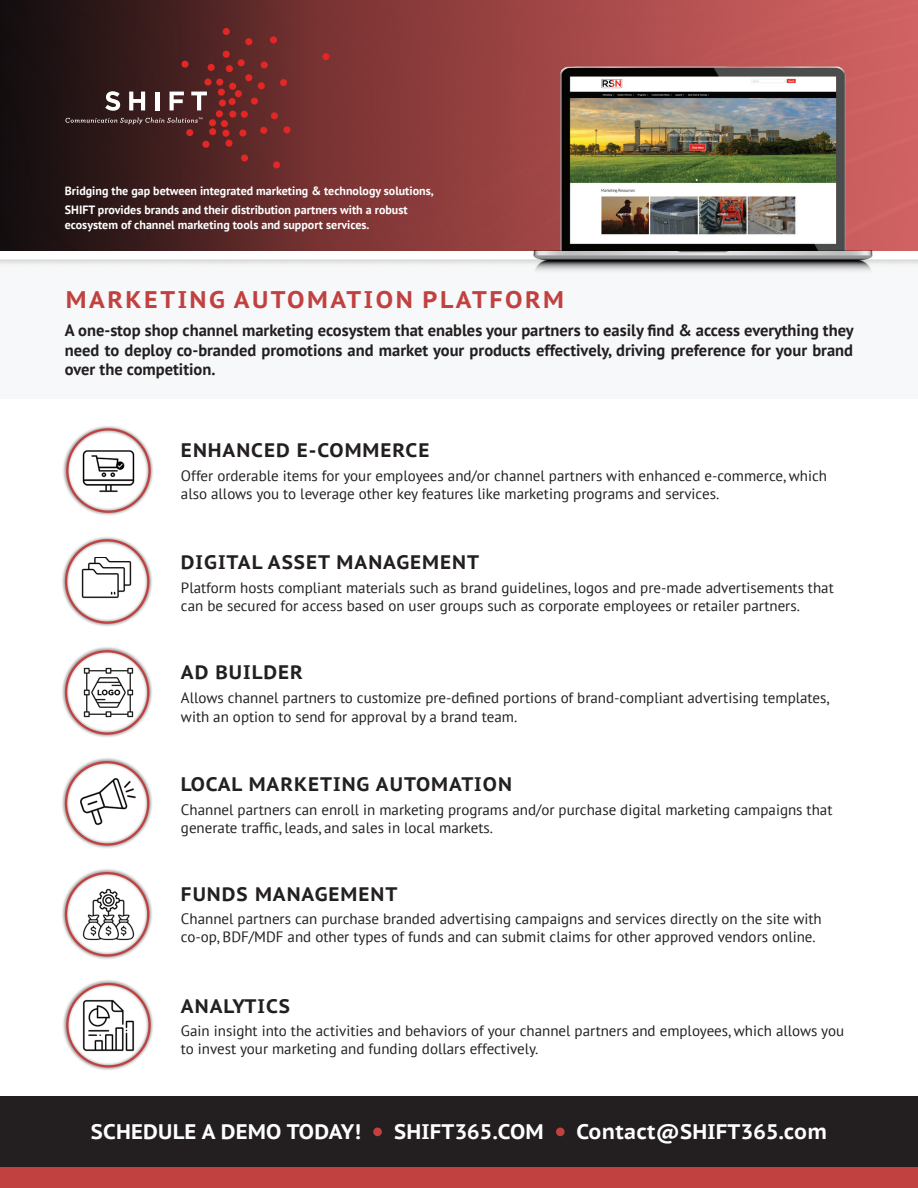
<style>
.page{position:relative;width:918px;height:1188px;background:#fff}
.page>*{position:absolute;margin:0;border:0;box-sizing:border-box;transform-origin:0 0}
.t1{font:700 24px "PT Sans Caption";letter-spacing:.105em;color:#c04140}
.t2{font:700 21px "PT Sans Caption";letter-spacing:.01em;color:#fff}
.t3{font:700 19.5px "PT Sans Caption";letter-spacing:.05em;color:#231f20}
.t4{font:700 16.5px/19.5px "PT Sans";color:#231f20;text-align:justify}
.t5{font:15px/18px "PT Sans";color:#231f20}
.t6{font:700 12px/15px "PT Sans";color:#fff}
</style>
<div class="page">
<img style="left:0;top:0;width:918px;height:251px">
<div style="left:0;top:1166px;width:918px;height:22px;background:#c04140"></div>
<div style="left:0;top:1096px;width:918px;height:70px;background:#231f20"></div>
<div style="left:373px;top:1128px;width:9px;height:8px;background:#c04140;border-radius:50%"></div>
<div style="left:556px;top:1128px;width:9px;height:8px;background:#c04140;border-radius:50%"></div>
<div style="left:235px;top:90px;width:7px;height:7px;background:#e22725;border-radius:50%"></div>
<div style="left:218px;top:89px;width:7px;height:7px;background:#e22725;border-radius:50%"></div>
<div style="left:204px;top:79px;width:8px;height:7px;background:#e22725;border-radius:50%"></div>
<div style="left:216px;top:79px;width:7px;height:7px;background:#e22725;border-radius:50%"></div>
<div style="left:209px;top:119px;width:7px;height:7px;background:#e22725;border-radius:50%"></div>
<div style="left:283px;top:126px;width:7px;height:7px;background:#e22725;border-radius:50%"></div>
<div style="left:239px;top:129px;width:7px;height:8px;background:#e22725;border-radius:50%"></div>
<div style="left:273px;top:161px;width:7px;height:7px;background:#e22725;border-radius:50%"></div>
<div style="left:322px;top:53px;width:7px;height:7px;background:#e22725;border-radius:50%"></div>
<div style="left:260px;top:127px;width:7px;height:7px;background:#e22725;border-radius:50%"></div>
<div style="left:271px;top:112px;width:7px;height:7px;background:#e22725;border-radius:50%"></div>
<div style="left:241px;top:154px;width:7px;height:8px;background:#e22725;border-radius:50%"></div>
<div style="left:186px;top:129px;width:7px;height:7px;background:#e22725;border-radius:50%"></div>
<div style="left:208px;top:64px;width:7px;height:7px;background:#e22725;border-radius:50%"></div>
<div style="left:225px;top:140px;width:8px;height:7px;background:#e22725;border-radius:50%"></div>
<div style="left:202px;top:141px;width:7px;height:7px;background:#e22725;border-radius:50%"></div>
<div style="left:182px;top:61px;width:7px;height:7px;background:#e22725;border-radius:50%"></div>
<div style="left:229px;top:111px;width:7px;height:7px;background:#e22725;border-radius:50%"></div>
<div style="left:223px;top:51px;width:7px;height:7px;background:#e22725;border-radius:50%"></div>
<div style="left:223px;top:28px;width:7px;height:7px;background:#e22725;border-radius:50%"></div>
<div style="left:245px;top:38px;width:7px;height:7px;background:#e22725;border-radius:50%"></div>
<div style="left:270px;top:36px;width:7px;height:7px;background:#e22725;border-radius:50%"></div>
<div style="left:216px;top:110px;width:7px;height:7px;background:#e22725;border-radius:50%"></div>
<div style="left:222px;top:130px;width:7px;height:7px;background:#e22725;border-radius:50%"></div>
<div style="left:209px;top:128px;width:7px;height:7px;background:#e22725;border-radius:50%"></div>
<div style="left:221px;top:120px;width:7px;height:7px;background:#e22725;border-radius:50%"></div>
<div style="left:229px;top:98px;width:7px;height:7px;background:#e22725;border-radius:50%"></div>
<div style="left:245px;top:74px;width:7px;height:7px;background:#e22725;border-radius:50%"></div>
<div style="left:229px;top:83px;width:7px;height:7px;background:#e22725;border-radius:50%"></div>
<div style="left:219px;top:99px;width:7px;height:8px;background:#e22725;border-radius:50%"></div>
<div style="left:241px;top:111px;width:7px;height:7px;background:#e22725;border-radius:50%"></div>
<div style="left:251px;top:98px;width:7px;height:7px;background:#e22725;border-radius:50%"></div>
<div style="left:258px;top:82px;width:7px;height:7px;background:#e22725;border-radius:50%"></div>
<div style="left:226px;top:65px;width:7px;height:7px;background:#e22725;border-radius:50%"></div>
<div style="left:238px;top:59px;width:7px;height:7px;background:#e22725;border-radius:50%"></div>
<div style="left:261px;top:61px;width:7px;height:7px;background:#e22725;border-radius:50%"></div>
<div style="left:280px;top:79px;width:7px;height:7px;background:#e22725;border-radius:50%"></div>
<svg style="left:105px;top:91px;width:15px;height:20px"></svg>
<svg style="left:129px;top:92px;width:16px;height:18px"></svg>
<hr style="left:155px;top:92px;width:4px;height:18px;background:#fff">
<svg style="left:170px;top:92px;width:14px;height:18px"></svg>
<svg style="left:191px;top:92px;width:16px;height:18px"></svg>
<svg style="left:65px;top:118px;width:137px;height:6px"></svg>
<div style="left:63px;top:425px;width:91px;height:91px;background:#231f20;opacity:.75"></div>
<div style="left:66px;top:428px;width:85px;height:85px;border:2px solid #c04140;border-radius:50%"></div>
<div style="left:61px;top:536px;width:92px;height:91px;background:#231f20;opacity:.75"></div>
<div style="left:65px;top:539px;width:84px;height:85px;border:2px solid #c04140;border-radius:50%"></div>
<div style="left:61px;top:647px;width:92px;height:91px;background:#231f20;opacity:.75"></div>
<div style="left:65px;top:650px;width:84px;height:85px;border:2px solid #c04140;border-radius:50%"></div>
<div style="left:61px;top:758px;width:92px;height:91px;background:#231f20;opacity:.75"></div>
<div style="left:65px;top:761px;width:84px;height:85px;border:2px solid #c04140;border-radius:50%"></div>
<div style="left:61px;top:869px;width:92px;height:91px;background:#231f20;opacity:.75"></div>
<div style="left:65px;top:872px;width:84px;height:85px;border:2px solid #c04140;border-radius:50%"></div>
<div style="left:63px;top:979px;width:91px;height:92px;background:#231f20;opacity:.75"></div>
<div style="left:66px;top:983px;width:85px;height:85px;border:2px solid #c04140;border-radius:50%"></div>
<img style="left:557px;top:66px;width:290px;height:185px">
<img style="left:533px;top:251px;width:340px;height:27px">
<p class="t6" style="left:65px;top:183px;width:370px">Bridging the gap between integrated marketing &amp; technology solutions,</p>
<p class="t6" style="left:65px;top:203px;width:344px">SHIFT provides brands and their distribution partners with a robust ecosystem of channel marketing tools and support services.</p>
<p class="t1" style="left:66px;top:284px;width:500px">MARKETING AUTOMATION PLATFORM</p>
<p class="t4" style="left:65px;top:320px;width:790px">A one-stop shop channel marketing ecosystem that enables your partners to easily find &amp; access everything they need to deploy co-branded promotions and market your products effectively, driving preference for your brand over the competition.</p>
<p class="t3" style="left:181px;top:437px;width:250px">ENHANCED E-COMMERCE</p>
<p class="t5" style="left:181px;top:466px;width:648px">Offer orderable items for your employees and/or channel partners with enhanced e-commerce, which also allows you to leverage other key features like marketing programs and services.</p>
<p class="t3" style="left:181px;top:549px;width:300px">DIGITAL ASSET MANAGEMENT</p>
<p class="t5" style="left:181px;top:578px;width:654px">Platform hosts compliant materials such as brand guidelines, logos and pre-made advertisements that can be secured for access based on user groups such as corporate employees or retailer partners.</p>
<p class="t3" style="left:181px;top:660px;width:123px">AD BUILDER</p>
<p class="t5" style="left:181px;top:687px;width:650px;line-height:19.5px">Allows channel partners to customize pre-defined portions of brand-compliant advertising templates, with an option to send for approval by a brand team.</p>
<p class="t3" style="left:181px;top:771px;width:332px">LOCAL MARKETING AUTOMATION</p>
<p class="t5" style="left:181px;top:800px;width:653px">Channel partners can enroll in marketing programs and/or purchase digital marketing campaigns that generate traffic, leads, and sales in local markets.</p>
<p class="t3" style="left:181px;top:881px;width:218px">FUNDS MANAGEMENT</p>
<p class="t5" style="left:181px;top:910px;width:642px">Channel partners can purchase branded advertising campaigns and services directly on the site with co-op, BDF/MDF and other types of funds and can submit claims for other approved vendors online.</p>
<p class="t3" style="left:181px;top:993px;width:111px">ANALYTICS</p>
<p class="t5" style="left:181px;top:1022px;width:665px">Gain insight into the activities and behaviors of your channel partners and employees, which allows you to invest your marketing and funding dollars effectively.</p>
<p class="t2" style="left:91px;top:1118px;width:272px">SCHEDULE A DEMO TODAY!</p>
<p class="t2" style="left:394px;top:1118px;width:151px">SHIFT365.COM</p>
<p class="t2" style="left:577px;top:1118px;width:252px">Contact@SHIFT365.com</p>
</div>
